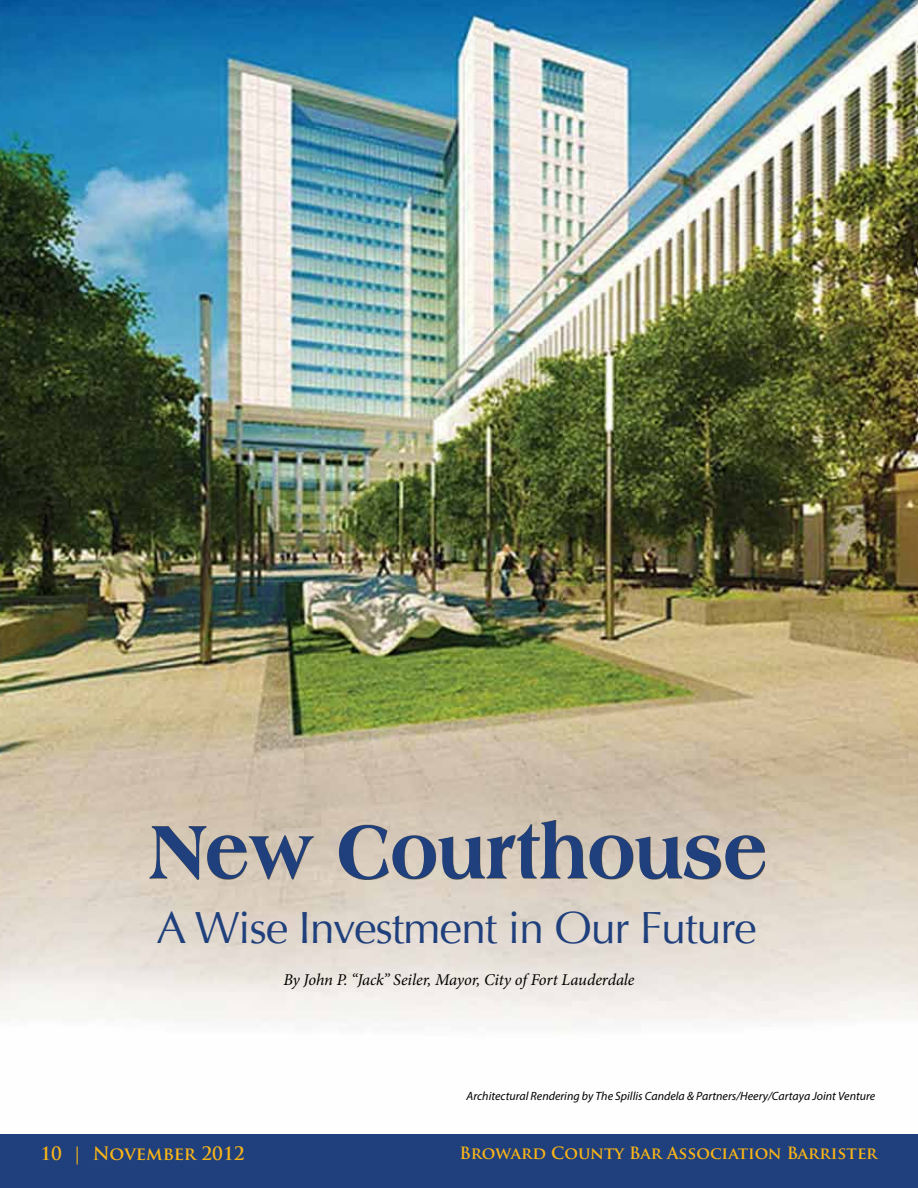
<style>
.page{position:relative;width:918px;height:1188px;background:#fff}
.page>*{position:absolute;margin:0;border:0;box-sizing:border-box;transform-origin:0 0}
.t1{font:800 79.2px "Americana BT";color:#1f407d;scale:.91 1}
.t2{font:45px "Optima";letter-spacing:-.025em;color:#1f407d}
.t3{font:700 18px "Trajan Pro";color:#f9b417}
.t4{font:italic 16.5px "Minion Pro";letter-spacing:-.01em;color:#000}
.t5{font:700 16.5px "Trajan Pro";color:#f9b417}
.t6{font:italic 12px "Myriad Pro";color:#000}
</style>
<div class="page">
<div style="left:0;top:1134px;width:918px;height:54px;background:#1f407d"></div>
<img style="left:0;top:0;width:918px;height:1031px">
<div style="left:150px;top:820px;width:615px;height:59px;background:#000;opacity:.75"></div>
<h1 class="t1" style="left:151px;top:804px;width:679px">New Courthouse</h1>
<h2 class="t2" style="left:156px;top:901px;width:602px">A Wise Investment in Our Future</h2>
<h3 class="t4" style="left:283px;top:969px;width:353px">By John P. “Jack” Seiler, Mayor, City of Fort Lauderdale</h3>
<p class="t6" style="left:467px;top:1089px;width:410px">Architectural Rendering by The Spillis Candela &amp; Partners/Heery/Cartaya Joint Venture</p>
<h3 class="t3" style="left:40px;top:1143px;width:206px">10 | November 2012</h3>
<h3 class="t5" style="left:459px;top:1143px;width:420px">Broward County Bar Association Barrister</h3>
</div>
